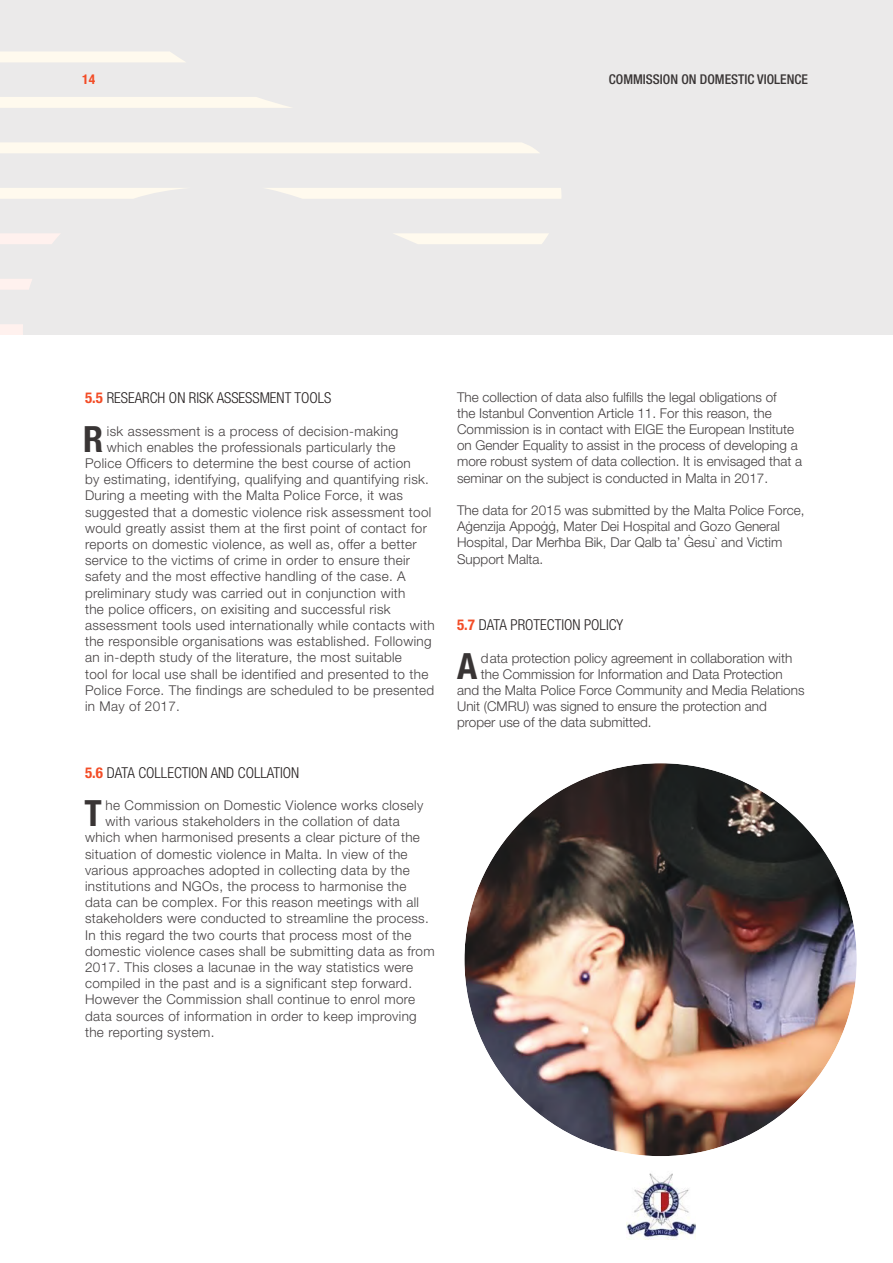
<style>
.page{position:relative;width:893px;height:1263px;background:#fff}
.page>*{position:absolute;margin:0;border:0;box-sizing:border-box;transform-origin:0 0}
.t1{font:700 condensed 36.15px "Helvetica Neue LT Pro";color:#393535}
.t2{font:300 condensed 15px "Helvetica Neue";color:#241f1f}
.t3{font:300 13.5px "Helvetica Neue LT Pro";letter-spacing:.025em;color:#444041}
.t4{font:300 13.5px/16.2px "Helvetica Neue LT Pro";color:#444041}
.t5{font:500 condensed 13.5px "Helvetica Neue LT Pro";color:#393535}
.t6{font:700 condensed 13.5px "Helvetica Neue LT Pro";color:#f34c26}
.s1{font-family:"Helvetica Neue LT Pro";font-weight:700;color:#f34c26}
</style>
<div class="page">
<div style="left:0;top:0;width:893px;height:335px;background:#ebeaea"></div>
<svg style="left:0;top:324px;width:23px;height:11px"></svg>
<svg style="left:0;top:279px;width:32px;height:11px"></svg>
<svg style="left:0;top:233px;width:60px;height:11px"></svg>
<svg style="left:394px;top:233px;width:155px;height:11px"></svg>
<div style="left:266px;top:188px;width:295px;height:11px;background:#fffaee"></div>
<svg style="left:0;top:188px;width:183px;height:11px"></svg>
<div style="left:0;top:142px;width:539px;height:11px;background:#fffaee"></div>
<div style="left:0;top:97px;width:291px;height:11px;background:#fffaee"></div>
<div style="left:0;top:52px;width:185px;height:10px;background:#fffaee"></div>
<img style="left:626px;top:1173px;width:69px;height:67px">
<img style="left:464px;top:763px;width:393px;height:393px;border-radius:196px">
<div style="left:450px;top:748px;width:422px;height:423px;border:15px solid #fff;border-radius:50%"></div>
<p class="t6" style="left:82px;top:71px;width:14px">14</p>
<p class="t5" style="left:609px;top:71px;width:200px">COMMISSION ON DOMESTIC VIOLENCE</p>
<p class="t2" style="left:85px;top:389px;width:248px"><span class="s1">5.5</span> RESEARCH ON RISK ASSESSMENT TOOLS</p>
<h1 class="t1" style="left:83px;top:417px;width:22px">R</h1>
<p class="t3" style="left:107px;top:422px;width:293px">isk assessment is a process of decision-making</p>
<p class="t3" style="left:107px;top:439px;width:290px">which enables the professionals particularly the</p>
<p class="t3" style="left:85px;top:455px;width:327px">Police Officers to determine the best course of action</p>
<p class="t3" style="left:85px;top:471px;width:345px">by estimating, identifying, qualifying and quantifying risk.</p>
<p class="t3" style="left:85px;top:487px;width:319px">During a meeting with the Malta Police Force, it was</p>
<p class="t3" style="left:85px;top:503px;width:348px">suggested that a domestic violence risk assessment tool</p>
<p class="t3" style="left:85px;top:520px;width:343px">would greatly assist them at the first point of contact for</p>
<p class="t3" style="left:85px;top:536px;width:333px">reports on domestic violence, as well as, offer a better</p>
<p class="t3" style="left:85px;top:552px;width:327px">service to the victims of crime in order to ensure their</p>
<p class="t3" style="left:85px;top:568px;width:322px">safety and the most effective handling of the case. A</p>
<p class="t3" style="left:85px;top:584px;width:322px">preliminary study was carried out in conjunction with</p>
<p class="t3" style="left:85px;top:601px;width:307px">the police officers, on exisiting and successful risk</p>
<p class="t3" style="left:85px;top:617px;width:351px">assessment tools used internationally while contacts with</p>
<p class="t3" style="left:85px;top:633px;width:348px">the responsible organisations was established. Following</p>
<p class="t3" style="left:85px;top:649px;width:318px">an in-depth study of the literature, the most suitable</p>
<p class="t3" style="left:85px;top:665px;width:345px">tool for local use shall be identified and presented to the</p>
<p class="t3" style="left:85px;top:682px;width:351px">Police Force. The findings are scheduled to be presented</p>
<p class="t3" style="left:85px;top:698px;width:97px">in May of 2017.</p>
<p class="t2" style="left:85px;top:764px;width:216px"><span class="s1">5.6</span> DATA COLLECTION AND COLLATION</p>
<h1 class="t1" style="left:85px;top:792px;width:19px">T</h1>
<p class="t3" style="left:106px;top:797px;width:319px">he Commission on Domestic Violence works closely</p>
<p class="t3" style="left:106px;top:813px;width:296px">with various stakeholders in the collation of data</p>
<p class="t3" style="left:85px;top:829px;width:336px">which when harmonised presents a clear picture of the</p>
<p class="t3" style="left:85px;top:845px;width:324px">situation of domestic violence in Malta. In view of the</p>
<p class="t3" style="left:85px;top:862px;width:326px">various approaches adopted in collecting data by the</p>
<p class="t3" style="left:85px;top:878px;width:323px">institutions and NGOs, the process to harmonise the</p>
<p class="t3" style="left:85px;top:894px;width:335px">data can be complex. For this reason meetings with all</p>
<p class="t3" style="left:85px;top:910px;width:345px">stakeholders were conducted to streamline the process.</p>
<p class="t3" style="left:85px;top:926px;width:328px">In this regard the two courts that process most of the</p>
<p class="t3" style="left:85px;top:943px;width:351px">domestic violence cases shall be submitting data as from</p>
<p class="t3" style="left:85px;top:959px;width:329px">2017. This closes a lacunae in the way statistics were</p>
<p class="t3" style="left:85px;top:975px;width:329px">compiled in the past and is a significant step forward.</p>
<p class="t3" style="left:85px;top:991px;width:332px">However the Commission shall continue to enrol more</p>
<p class="t3" style="left:85px;top:1007px;width:333px">data sources of information in order to keep improving</p>
<p class="t3" style="left:85px;top:1024px;width:131px">the reporting system.</p>
<p class="t4" style="left:457px;top:388px;width:347px">The collection of data also fulfills the legal obligations of<br>the Istanbul Convention Article 11. For this reason, the Commission is in contact with EIGE the European Institute on Gender Equality to assist in the process of developing a more robust system of data collection. It is envisaged that a seminar on the subject is conducted in Malta in 2017.</p>
<p class="t4" style="left:457px;top:502px;width:349px">The data for 2015 was submitted by the Malta Police Force, Aġenzija Appoġġ, Mater Dei Hospital and Gozo General Hospital, Dar Merħba Bik, Dar Qalb ta’ Ġesu` and Victim Support Malta.</p>
<p class="t2" style="left:457px;top:616px;width:168px"><span class="s1">5.7</span> DATA PROTECTION POLICY</p>
<h1 class="t1" style="left:457px;top:644px;width:22px">A</h1>
<p class="t4" style="left:481px;top:649px;width:313px">data protection policy agreement in collaboration with</p>
<p class="t4" style="left:481px;top:666px;width:303px">the Commission for Information and Data Protection</p>
<p class="t4" style="left:457px;top:682px;width:349px">and the Malta Police Force Community and Media Relations</p>
<p class="t4" style="left:457px;top:698px;width:311px">Unit (CMRU) was signed to ensure the protection and</p>
<p class="t4" style="left:457px;top:714px;width:196px">proper use of the data submitted.</p>
</div>
